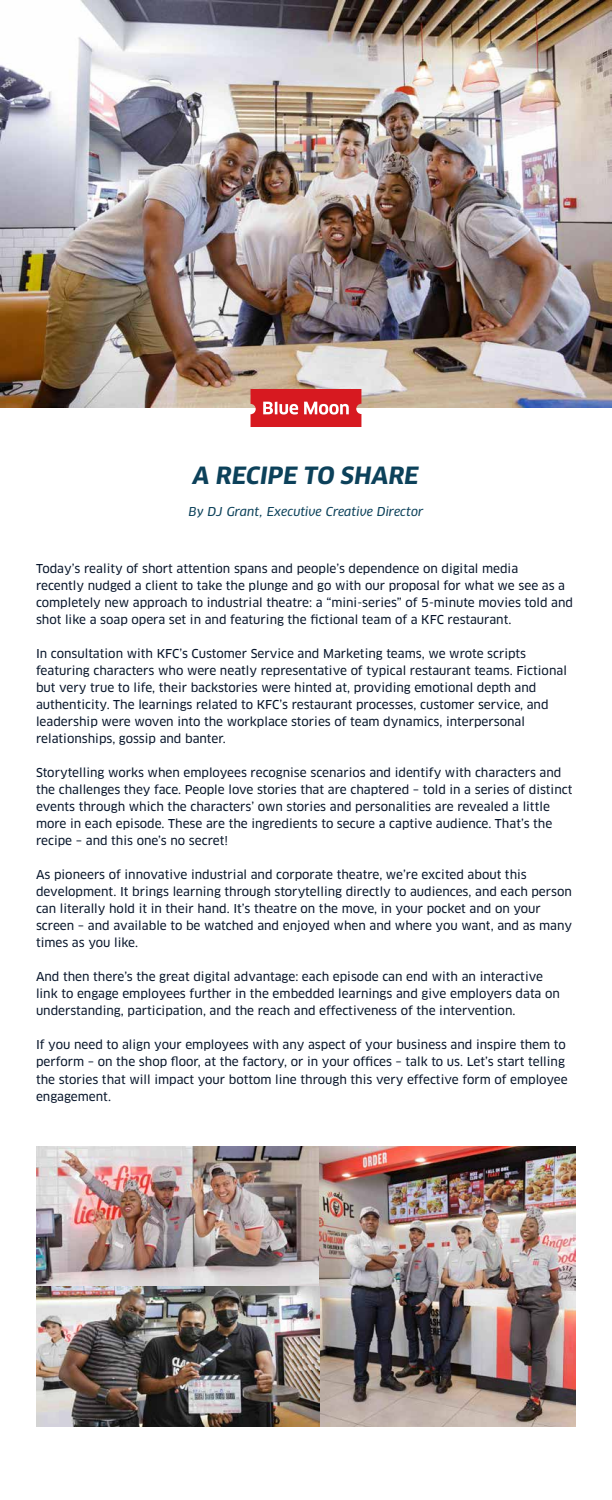
<style>
.page{position:relative;width:612px;height:1500px;background:#fff}
.page>*{position:absolute;margin:0;border:0;box-sizing:border-box;transform-origin:0 0}
.t1{font:italic 700 23.2px "Clan OT";color:#0c415a}
.t2{font:12px/17px "Clan OT News";color:#08162b}
.t3{font:italic 12px "Clan OT News";color:#0c415a}
</style>
<div class="page">
<img style="left:0;top:0;width:612px;height:408px">
<svg style="left:251px;top:389px;width:110px;height:38px"></svg>
<img style="left:36px;top:1146px;width:540px;height:280px">
<h1 class="t1" style="left:193px;top:462px;width:228px">A RECIPE TO SHARE</h1>
<p class="t3" style="left:189px;top:505px;width:236px">By DJ Grant, Executive Creative Director</p>
<p class="t2" style="left:36px;top:561px;width:539px">Today’s reality of short attention spans and people’s dependence on digital media<br>recently nudged a client to take the plunge and go with our proposal for what we see as a completely new approach to industrial theatre: a “mini-series” of 5-minute movies told and shot like a soap opera set in and featuring the fictional team of a KFC restaurant.</p>
<p class="t2" style="left:36px;top:646px;width:532px">In consultation with KFC’s Customer Service and Marketing teams, we wrote scripts featuring characters who were neatly representative of typical restaurant teams. Fictional but very true to life, their backstories were hinted at, providing emotional depth and authenticity. The learnings related to KFC’s restaurant processes, customer service, and leadership were woven into the workplace stories of team dynamics, interpersonal relationships, gossip and banter.</p>
<p class="t2" style="left:36px;top:765px;width:538px">Storytelling works when employees recognise scenarios and identify with characters and the challenges they face. People love stories that are chaptered – told in a series of distinct events through which the characters’ own stories and personalities are revealed a little more in each episode. These are the ingredients to secure a captive audience. That’s the recipe – and this one’s no secret!</p>
<p class="t2" style="left:36px;top:867px;width:538px">As pioneers of innovative industrial and corporate theatre, we’re excited about this development. It brings learning through storytelling directly to audiences, and each person can literally hold it in their hand. It’s theatre on the move, in your pocket and on your screen – and available to be watched and enjoyed when and where you want, and as many times as you like.</p>
<p class="t2" style="left:36px;top:969px;width:525px">And then there’s the great digital advantage: each episode can end with an interactive link to engage employees further in the embedded learnings and give employers data on understanding, participation, and the reach and effectiveness of the intervention.</p>
<p class="t2" style="left:36px;top:1037px;width:533px">If you need to align your employees with any aspect of your business and inspire them to perform – on the shop floor, at the factory, or in your offices – talk to us. Let’s start telling the stories that will impact your bottom line through this very effective form of employee engagement.</p>
</div>
